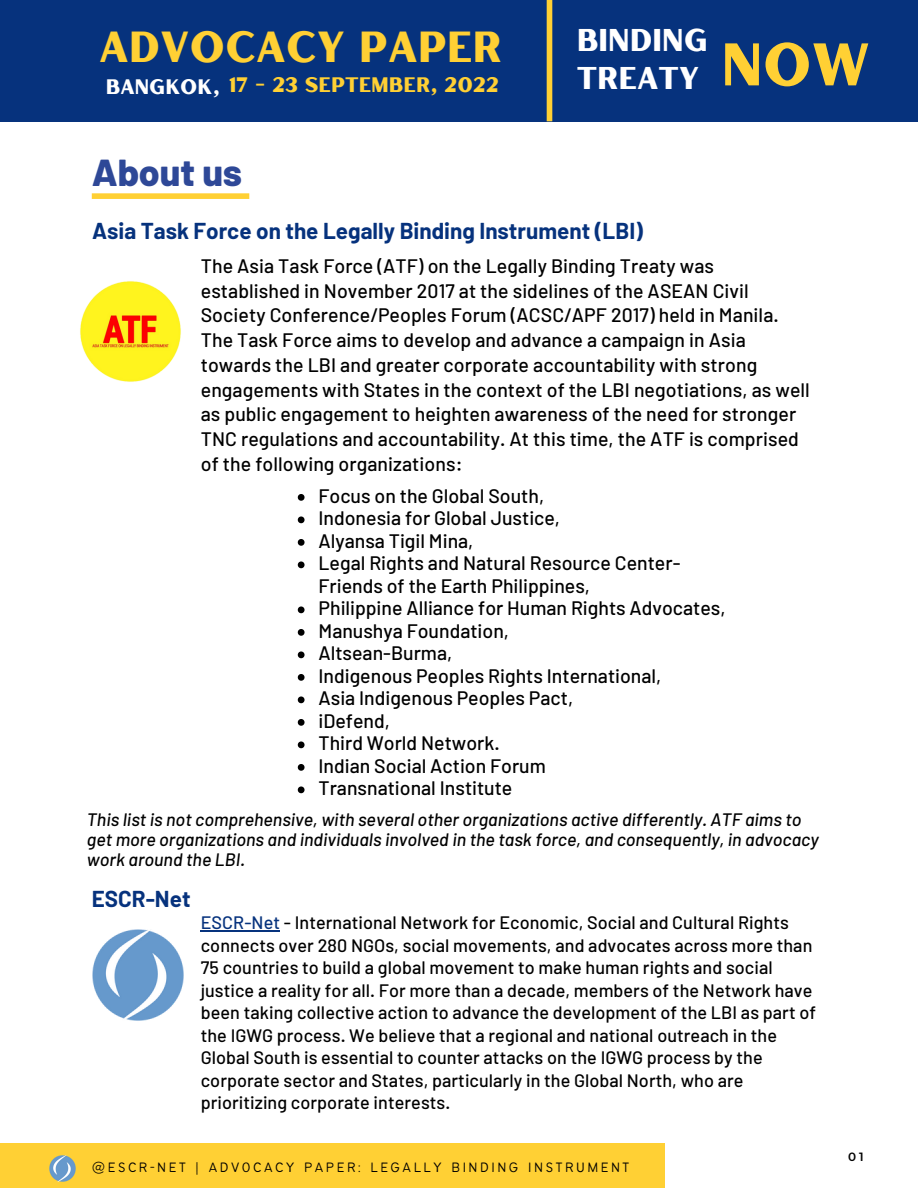
<style>
.page{position:relative;width:918px;height:1188px;background:#fff}
.page>*{position:absolute;margin:0;border:0;box-sizing:border-box;transform-origin:0 0}
.t1{font:43.5px "Hertical Sans";color:#ffd034}
.t2{font:800 37.5px "Barlow";color:#2e4897}
.t3{font:31.5px/37.7px "Hertical Sans";color:#fff}
.t4{font:700 22.5px "Barlow";color:#06327d}
.t5{font:21px "Hertical Sans";color:#ffd034}
.t6{font:500 19.5px/22.5px "Barlow";letter-spacing:.005em;color:#000}
.t7{font:500 18px/22.5px "Barlow";letter-spacing:.005em;color:#000}
.t8{font:italic 500 18px/20.2px "Barlow";color:#000}
.t9{font:300 15px "Bantayog";letter-spacing:.17em;color:#000}
.t10{font:600 12px "Montserrat";color:#000}
.s1{color:#fff}
.s2{font-size:60px;color:#ffd034}
.s3{color:#06327d}
</style>
<div class="page">
<div style="left:0;top:0;width:918px;height:121px;background:#06327d"></div>
<div style="left:547px;top:0;width:5px;height:121px;background:#ffd034"></div>
<img style="left:80px;top:281px;width:101px;height:101px">
<hr style="left:201px;top:930px;width:79px;height:1px;background:#06327d">
<svg style="left:298px;top:494px;width:7px;height:7px"></svg>
<svg style="left:298px;top:516px;width:7px;height:7px"></svg>
<svg style="left:298px;top:539px;width:7px;height:7px"></svg>
<svg style="left:298px;top:561px;width:7px;height:7px"></svg>
<svg style="left:298px;top:606px;width:7px;height:7px"></svg>
<svg style="left:298px;top:629px;width:7px;height:7px"></svg>
<svg style="left:298px;top:651px;width:7px;height:7px"></svg>
<svg style="left:298px;top:674px;width:7px;height:7px"></svg>
<svg style="left:298px;top:696px;width:7px;height:7px"></svg>
<svg style="left:298px;top:719px;width:7px;height:7px"></svg>
<svg style="left:298px;top:741px;width:7px;height:7px"></svg>
<svg style="left:298px;top:764px;width:7px;height:7px"></svg>
<svg style="left:298px;top:786px;width:7px;height:7px"></svg>
<div style="left:0;top:1144px;width:665px;height:44px;background:#ffd034"></div>
<img style="left:49px;top:1155px;width:27px;height:28px">
<div style="left:92px;top:193px;width:157px;height:6px;background:#ffd034"></div>
<img style="left:92px;top:929px;width:92px;height:92px">
<h1 class="t1" style="left:99px;top:17px;width:404px">ADVOCACY PAPER</h1>
<p class="t5" style="left:106px;top:71px;width:395px"><span class="s1">BANGKOK,</span> 17 - 23 SEPTEMBER, 2022</p>
<h2 class="t2" style="left:92px;top:148px;width:152px">About us</h2>
<h3 class="t3" style="left:577px;top:20px;width:295px">BINDING<br>TREATY <span class="s2">NOW</span></h3>
<p class="t4" style="left:92px;top:217px;width:552px">Asia Task Force on the Legally Binding Instrument (LBI)</p>
<p class="t6" style="left:201px;top:253px;width:611px;line-height:24.8px">The Asia Task Force (ATF) on the Legally Binding Treaty was established in November 2017 at the sidelines of the ASEAN Civil Society Conference/Peoples Forum (ACSC/APF 2017) held in Manila.<br>The Task Force aims to develop and advance a campaign in Asia towards the LBI and greater corporate accountability with strong engagements with States in the context of the LBI negotiations, as well as public engagement to heighten awareness of the need for stronger TNC regulations and accountability. At this time, the ATF is comprised of the following organizations:</p>
<p class="t6" style="left:319px;top:484px;width:409px">Focus on the Global South,<br>Indonesia for Global Justice,<br>Alyansa Tigil Mina,<br>Legal Rights and Natural Resource Center-<br>Friends of the Earth Philippines,<br>Philippine Alliance for Human Rights Advocates,<br>Manushya Foundation,<br>Altsean-Burma,<br>Indigenous Peoples Rights International,<br>Asia Indigenous Peoples Pact,<br>iDefend,<br>Third World Network.<br>Indian Social Action Forum<br>Transnational Institute</p>
<p class="t8" style="left:87px;top:808px;width:733px">This list is not comprehensive, with several other organizations active differently. ATF aims to get more organizations and individuals involved in the task force, and consequently, in advocacy work around the LBI.</p>
<p class="t4" style="left:92px;top:885px;width:100px">ESCR-Net</p>
<p class="t7" style="left:201px;top:911px;width:617px"><span class="s3">ESCR-Net</span> - International Network for Economic, Social and Cultural Rights connects over 280 NGOs, social movements, and advocates across more than 75 countries to build a global movement to make human rights and social justice a reality for all. For more than a decade, members of the Network have been taking collective action to advance the development of the LBI as part of the IGWG process. We believe that a regional and national outreach in the Global South is essential to counter attacks on the IGWG process by the corporate sector and States, particularly in the Global North, who are prioritizing corporate interests.</p>
<p class="t9" style="left:92px;top:1162px;width:539px">@ESCR-NET | ADVOCACY PAPER: LEGALLY BINDING INSTRUMENT</p>
<p class="t10" style="left:848px;top:1149px;width:17px">01</p>
</div>
